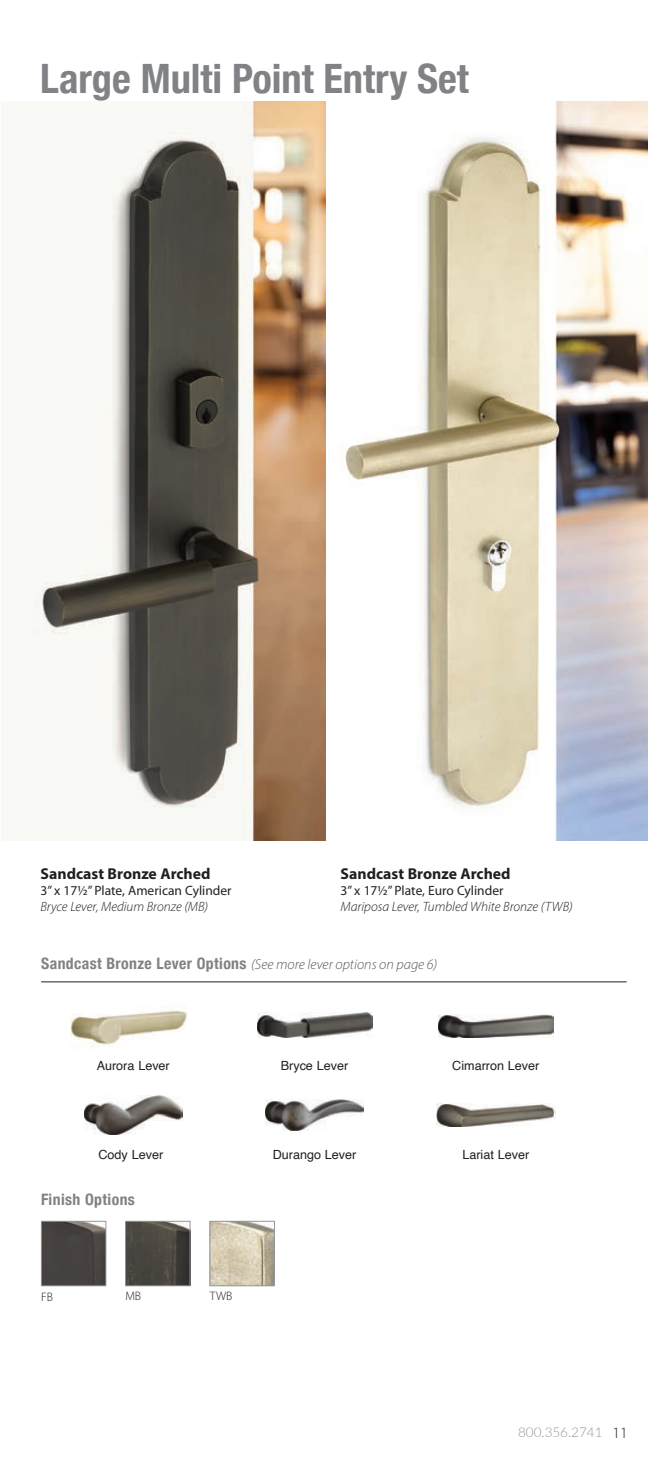
<style>
.page{position:relative;width:648px;height:1458px;background:#fff}
.page>*{position:absolute;margin:0;border:0;box-sizing:border-box;transform-origin:0 0}
.t1{font:700 condensed 40.5px "Helvetica Neue";color:#808285}
.t2{font:700 15.75px "Myriad Pro";color:#231f20}
.t3{font:700 condensed 15.75px "Helvetica Neue";letter-spacing:.025em;color:#808285}
.t4{font:italic 300 14.4px "Myriad Pro";color:#57585a}
.t5{font:italic 300 13.5px "Myriad Pro";color:#231f20}
.t6{font:13.5px "Myriad Pro";color:#231f20}
.t7{font:300 13.5px "Lato";color:#939598}
.t8{font:12.6px "Helvetica";color:#231f20}
.t9{font:300 12.38px "Myriad Pro";color:#231f20}
.s1{font-family:"Helvetica Neue";font-weight:700;font-style:normal;font-stretch:condensed;font-size:15.75px;color:#808285}
.s2{font-family:"Myriad Pro";font-size:15.75px;color:#231f20}
</style>
<div class="page">
<img style="left:43px;top:1223px;width:61px;height:61px">
<div style="left:41px;top:1221px;width:65px;height:65px;border:1px solid #939598"></div>
<img style="left:127px;top:1223px;width:61px;height:61px">
<div style="left:125px;top:1221px;width:65px;height:65px;border:1px solid #939598"></div>
<img style="left:212px;top:1223px;width:61px;height:61px">
<div style="left:210px;top:1221px;width:65px;height:65px;border:1px solid #939598"></div>
<img style="left:32px;top:101px;width:294px;height:739px">
<img style="left:345px;top:101px;width:303px;height:739px">
<hr style="left:41px;top:981px;width:586px;height:1px;background:#231f20">
<img style="left:436px;top:1104px;width:119px;height:23px">
<img style="left:438px;top:1015px;width:115px;height:22px">
<img style="left:84px;top:1096px;width:98px;height:39px">
<img style="left:70px;top:1010px;width:117px;height:35px">
<img style="left:266px;top:1100px;width:98px;height:30px">
<img style="left:257px;top:1012px;width:115px;height:25px">
<p class="t1" style="left:40px;top:45px;width:430px">Large Multi Point Entry Set</p>
<p class="t2" style="left:40px;top:863px;width:172px">Sandcast Bronze Arched</p>
<p class="t6" style="left:40px;top:882px;width:193px">3” x 171/2” Plate, American Cylinder</p>
<p class="t5" style="left:40px;top:899px;width:169px">Bryce Lever, Medium Bronze (MB)</p>
<p class="t2" style="left:341px;top:863px;width:172px">Sandcast Bronze Arched</p>
<p class="t6" style="left:341px;top:882px;width:164px">3” x 171/2” Plate, Euro Cylinder</p>
<p class="t5" style="left:341px;top:899px;width:234px">Mariposa Lever, Tumbled White Bronze (TWB)</p>
<p class="t4" style="left:41px;top:955px;width:398px"><span class="s1">Sandcast Bronze Lever Options</span> (See more lever options on page 6)</p>
<p class="t8" style="left:97px;top:1056px;width:75px">Aurora Lever</p>
<p class="t8" style="left:99px;top:1145px;width:66px">Cody Lever</p>
<p class="t3" style="left:41px;top:1186px;width:95px">Finish Options</p>
<p class="t9" style="left:41px;top:1290px;width:13px">FB</p>
<p class="t9" style="left:125px;top:1289px;width:17px">MB</p>
<p class="t9" style="left:210px;top:1289px;width:24px">TWB</p>
<p class="t8" style="left:281px;top:1056px;width:69px">Bryce Lever</p>
<p class="t8" style="left:273px;top:1145px;width:85px">Durango Lever</p>
<p class="t8" style="left:452px;top:1056px;width:89px">Cimarron Lever</p>
<p class="t8" style="left:462px;top:1145px;width:68px">Lariat Lever</p>
<p class="t7" style="left:518px;top:1423px;width:111px">800.356.2741 <span class="s2">11</span></p>
</div>
